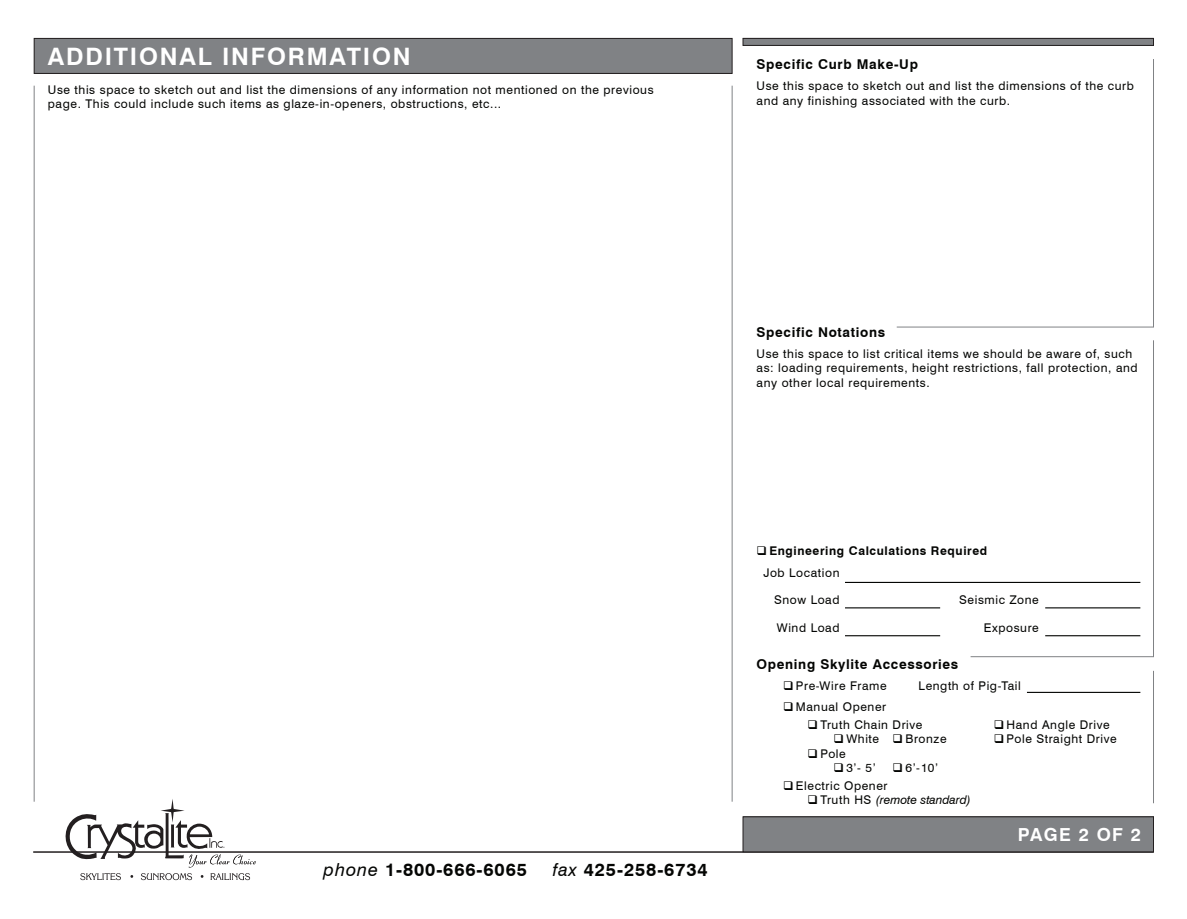
<style>
.page{position:relative;width:1187px;height:919px;background:#fff}
.page>*{position:absolute;margin:0;border:0;box-sizing:border-box;transform-origin:0 0}
.t1{font:700 24px "Swiss 721 BT";letter-spacing:.075em;color:#fff}
.t2{font:700 18px "Swiss 721 BT";letter-spacing:.05em;color:#040503}
.t3{font:700 18px "Swiss 721 BT";letter-spacing:.075em;color:#fff}
.t4{font:700 13.5px "Swiss 721 BT";letter-spacing:.05em;color:#040503}
.t5{font:12px/14.4px "Swiss 721 BT";letter-spacing:.05em;color:#040503}
.t6{font:700 12px/22.5px "Swiss 721 BT";letter-spacing:.05em;color:#040503}
.t7{font:italic 12px "Swiss 721 BT";color:#040503}
.s1{font-weight:400;font-style:italic}
.s2{font-weight:400}
.s3{font-style:normal}
</style>
<div class="page">
<div style="left:34px;top:38px;width:698px;height:35px;background:#808285"></div>
<div style="left:34px;top:38px;width:698px;height:36px;border:1px solid #231f20"></div>
<div style="left:743px;top:38px;width:410px;height:7px;background:#808285"></div>
<div style="left:742px;top:38px;width:411px;height:8px;border:1px solid #231f20"></div>
<svg style="left:80px;top:873px;width:41px;height:7px"></svg>
<svg style="left:141px;top:873px;width:51px;height:7px"></svg>
<svg style="left:210px;top:873px;width:40px;height:7px"></svg>
<hr style="left:33px;top:851px;width:1120px;height:1px;background:#231f20">
<svg style="left:63px;top:799px;width:193px;height:68px"></svg>
<div style="left:743px;top:816px;width:410px;height:35px;background:#808285"></div>
<div style="left:742px;top:816px;width:411px;height:35px;border:1px solid #231f20"></div>
<svg style="left:896px;top:59px;width:258px;height:269px"></svg>
<svg style="left:969px;top:340px;width:185px;height:317px"></svg>
<hr style="left:1152px;top:670px;width:1px;height:133px;background:#808285">
<hr style="left:34px;top:86px;width:1px;height:715px;background:#808285">
<hr style="left:731px;top:86px;width:1px;height:715px;background:#808285">
<hr style="left:1026px;top:691px;width:114px;height:2px;background:#040503">
<hr style="left:845px;top:582px;width:295px;height:1px;background:#040503">
<hr style="left:1045px;top:607px;width:95px;height:1px;background:#040503">
<hr style="left:1045px;top:635px;width:95px;height:1px;background:#040503">
<hr style="left:845px;top:607px;width:95px;height:1px;background:#040503">
<hr style="left:845px;top:635px;width:95px;height:1px;background:#040503">
<h1 class="t1" style="left:48px;top:42px;width:364px">ADDITIONAL INFORMATION</h1>
<p class="t5" style="left:48px;top:82px;width:607px">Use this space to sketch out and list the dimensions of any information not mentioned on the previous page. This could include such items as glaze-in-openers, obstructions, etc...</p>
<p class="t4" style="left:756px;top:56px;width:163px">Specific Curb Make-Up</p>
<p class="t5" style="left:756px;top:79px;width:379px">Use this space to sketch out and list the dimensions of the curb and any finishing associated with the curb.</p>
<p class="t4" style="left:756px;top:324px;width:130px">Specific Notations</p>
<p class="t5" style="left:756px;top:346px;width:382px">Use this space to list critical items we should be aware of, such as: loading requirements, height restrictions, fall protection, and any other local requirements.</p>
<h2 class="t2" style="left:323px;top:858px;width:205px"><span class="s1">phone</span> 1-800-666-6065</h2>
<h2 class="t2" style="left:552px;top:858px;width:156px"><span class="s1">fax</span> 425-258-6734</h2>
<p class="t6" style="left:763px;top:539px;width:225px;text-indent:-7px">❑ Engineering Calculations Required<br><span class="s2">Job Location</span></p>
<p class="t5" style="left:774px;top:593px;width:67px">Snow Load</p>
<p class="t5" style="left:959px;top:593px;width:81px">Seismic Zone</p>
<p class="t5" style="left:776px;top:620px;width:64px">Wind Load</p>
<p class="t5" style="left:983px;top:620px;width:57px">Exposure</p>
<p class="t4" style="left:756px;top:655px;width:203px">Opening Skylite Accessories</p>
<p class="t5" style="left:783px;top:678px;width:105px">❑ Pre-Wire Frame</p>
<p class="t5" style="left:918px;top:678px;width:104px">Length of Pig-Tail</p>
<p class="t5" style="left:783px;top:699px;width:105px">❑ Manual Opener</p>
<p class="t5" style="left:807px;top:717px;width:116px">❑ Truth Chain Drive</p>
<p class="t5" style="left:993px;top:717px;width:117px">❑ Hand Angle Drive</p>
<p class="t5" style="left:833px;top:731px;width:114px">❑ White ❑ Bronze</p>
<p class="t5" style="left:993px;top:731px;width:124px">❑ Pole Straight Drive</p>
<p class="t5" style="left:807px;top:746px;width:40px">❑ Pole</p>
<p class="t5" style="left:833px;top:760px;width:44px">❑ 3’- 5’</p>
<p class="t5" style="left:892px;top:760px;width:47px">❑ 6’-10’</p>
<p class="t5" style="left:783px;top:778px;width:106px">❑ Electric Opener</p>
<p class="t7" style="left:807px;top:792px;width:165px">❑ <span class="s3">Truth HS</span> (remote standard)</p>
<h2 class="t3" style="left:1017px;top:823px;width:125px">PAGE 2 OF 2</h2>
</div>
